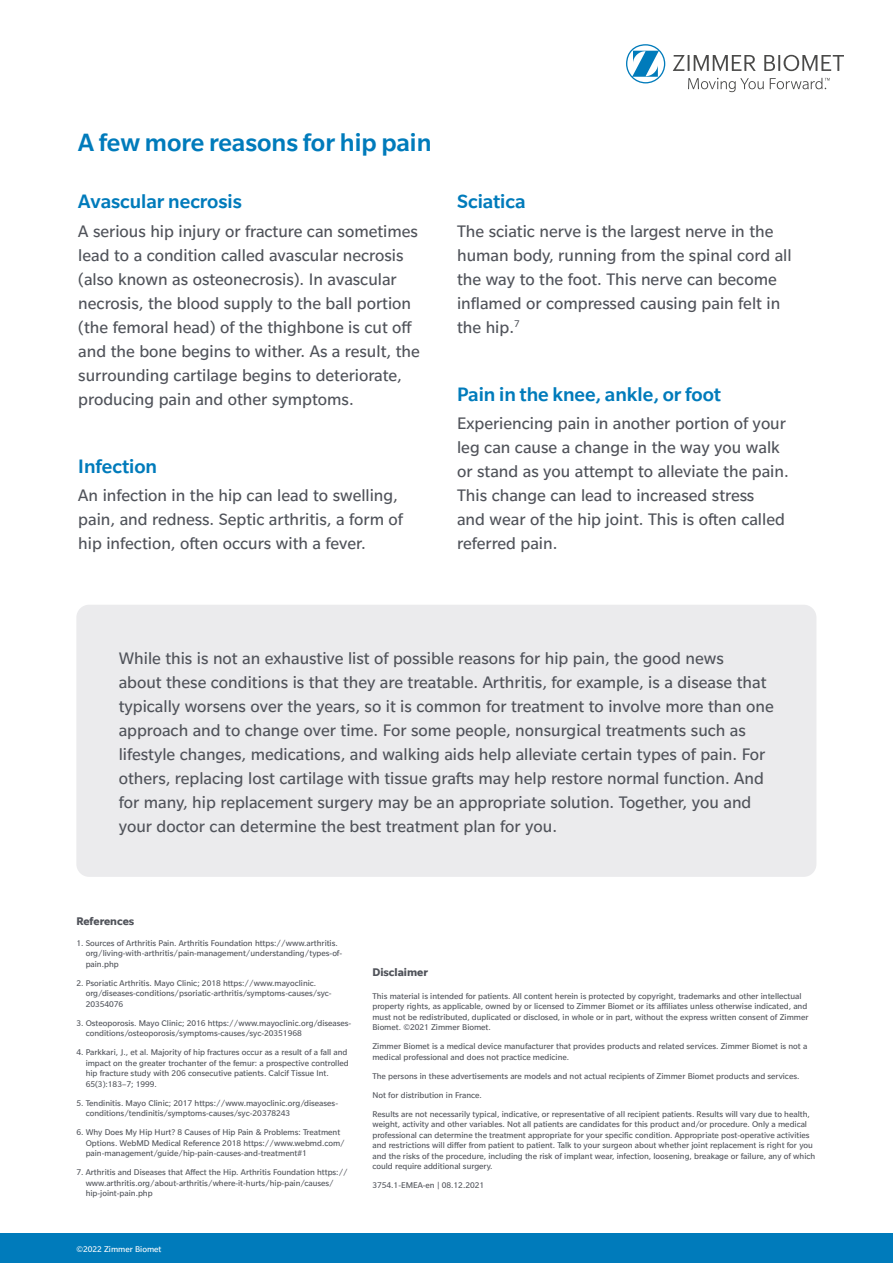
<style>
.page{position:relative;width:893px;height:1263px;background:#fff}
.page>*{position:absolute;margin:0;border:0;box-sizing:border-box;transform-origin:0 0}
.t1{font:500 27px "Slate Pro";color:#007bbb}
.t2{font:500 21px "Slate Pro";color:#007bbb}
.t3{font:18px/24px "Slate Pro";color:#50535a}
.t4{font:700 12px "Slate";color:#50535a}
.t5{font:9px/10.5px "Slate Pro";color:#50535a}
.t6{font:9px "Slate Pro";color:#fff}
</style>
<div class="page">
<div style="left:0;top:1233px;width:893px;height:30px;background:#007bbb"></div>
<svg style="left:673px;top:55px;width:171px;height:16px"></svg>
<svg style="left:626px;top:44px;width:39px;height:39px"></svg>
<svg style="left:688px;top:78px;width:76px;height:14px"></svg>
<svg style="left:770px;top:78px;width:60px;height:11px"></svg>
<div style="left:76px;top:605px;width:740px;height:272px;background:#ebebed;border-radius:13px"></div>
<h1 class="t1" style="left:78px;top:126px;width:355px">A few more reasons for hip pain</h1>
<h2 class="t2" style="left:78px;top:189px;width:165px">Avascular necrosis</h2>
<p class="t3" style="left:78px;top:218px;width:343px">A serious hip injury or fracture can sometimes lead to a condition called avascular necrosis (also known as osteonecrosis). In avascular necrosis, the blood supply to the ball portion (the femoral head) of the thighbone is cut off and the bone begins to wither. As a result, the surrounding cartilage begins to deteriorate, producing pain and other symptoms.</p>
<h2 class="t2" style="left:78px;top:453px;width:80px">Infection</h2>
<h3 class="t3" style="left:78px;top:483px;width:326px">An infection in the hip can lead to swelling, pain, and redness. Septic arthritis, a form of hip infection, often occurs with a fever.</h3>
<h2 class="t2" style="left:457px;top:189px;width:70px">Sciatica</h2>
<h3 class="t3" style="left:457px;top:218px;width:336px">The sciatic nerve is the largest nerve in the human body, running from the spinal cord all the way to the foot. This nerve can become inflamed or compressed causing pain felt in the hip.<sup>7</sup></h3>
<h2 class="t2" style="left:457px;top:381px;width:265px">Pain in the knee, ankle, or foot</h2>
<h3 class="t3" style="left:457px;top:411px;width:333px">Experiencing pain in another portion of your leg can cause a change in the way you walk or stand as you attempt to alleviate the pain.<br>This change can lead to increased stress<br>and wear of the hip joint. This is often called referred pain.</h3>
<p class="t3" style="left:119px;top:645px;width:657px">While this is not an exhaustive list of possible reasons for hip pain, the good news<br>about these conditions is that they are treatable. Arthritis, for example, is a disease that typically worsens over the years, so it is common for treatment to involve more than one approach and to change over time. For some people, nonsurgical treatments such as lifestyle changes, medications, and walking aids help alleviate certain types of pain. For others, replacing lost cartilage with tissue grafts may help restore normal function. And for many, hip replacement surgery may be an appropriate solution. Together, you and your doctor can determine the best treatment plan for you.</p>
<h3 class="t4" style="left:76px;top:914px;width:59px">References</h3>
<p class="t5" style="left:86px;top:937px;width:258px;text-indent:-9px">1. Sources of Arthritis Pain. Arthritis Foundation https://www.arthritis. org/living-with-arthritis/pain-management/understanding/types-of&shy;pain.php</p>
<p class="t5" style="left:86px;top:977px;width:248px;text-indent:-9px">2. Psoriatic Arthritis. Mayo Clinic; 2018 https://www.mayoclinic. org/diseases-conditions/psoriatic-arthritis/symptoms-causes/syc-<br>20354076</p>
<p class="t5" style="left:86px;top:1017px;width:267px;text-indent:-9px">3. Osteoporosis. Mayo Clinic; 2016 https://www.mayoclinic.org/diseases&shy;conditions/osteoporosis/symptoms-causes/syc-20351968</p>
<p class="t5" style="left:86px;top:1047px;width:265px;text-indent:-9px">4. Parkkari, J., et al. Majority of hip fractures occur as a result of a fall and impact on the greater trochanter of the femur: a prospective controlled hip fracture study with 206 consecutive patients. Calcif Tissue Int.<br>65(3):183–7; 1999.</p>
<p class="t5" style="left:86px;top:1097px;width:254px;text-indent:-9px">5. Tendinitis. Mayo Clinic; 2017 https://www.mayoclinic.org/diseases&shy;conditions/tendinitis/symptoms-causes/syc-20378243</p>
<p class="t5" style="left:86px;top:1127px;width:261px;text-indent:-9px">6. Why Does My Hip Hurt? 8 Causes of Hip Pain &amp; Problems: Treatment<br>Options. WebMD Medical Reference 2018 https://www.webmd.com/ pain-management/guide/hip-pain-causes-and-treatment#1</p>
<p class="t5" style="left:86px;top:1167px;width:264px;text-indent:-9px">7. Arthritis and Diseases that Affect the Hip. Arthritis Foundation https:// www.arthritis.org/about-arthritis/where-it-hurts/hip-pain/causes/ hip-joint-pain.php</p>
<p class="t6" style="left:76px;top:1243px;width:87px">©2022 Zimmer Biomet</p>
<h3 class="t4" style="left:372px;top:966px;width:57px">Disclaimer</h3>
<p class="t5" style="left:372px;top:990px;width:438px">This material is intended for patients. All content herein is protected by copyright, trademarks and other intellectual property rights, as applicable, owned by or licensed to Zimmer Biomet or its affiliates unless otherwise indicated, and must not be redistributed, duplicated or disclosed, in whole or in part, without the express written consent of Zimmer Biomet. ©2021 Zimmer Biomet.</p>
<p class="t5" style="left:372px;top:1041px;width:436px">Zimmer Biomet is a medical device manufacturer that provides products and related services. Zimmer Biomet is not a medical professional and does not practice medicine.</p>
<p class="t5" style="left:372px;top:1066px;width:439px;line-height:19px">The persons in these advertisements are models and not actual recipients of Zimmer Biomet products and services.<br>Not for distribution in France.<br>Results are not necessarily typical, indicative, or representative of all recipient patients. Results will vary due to health,</p>
<p class="t5" style="left:372px;top:1119px;width:444px">weight, activity and other variables. Not all patients are candidates for this product and/or procedure. Only a medical professional can determine the treatment appropriate for your specific condition. Appropriate post-operative activities and restrictions will differ from patient to patient. Talk to your surgeon about whether joint replacement is right for you and the risks of the procedure, including the risk of implant wear, infection, loosening, breakage or failure, any of which could require additional surgery.</p>
<p class="t5" style="left:372px;top:1180px;width:113px">3754.1-EMEA-en | 08.12.2021</p>
</div>
